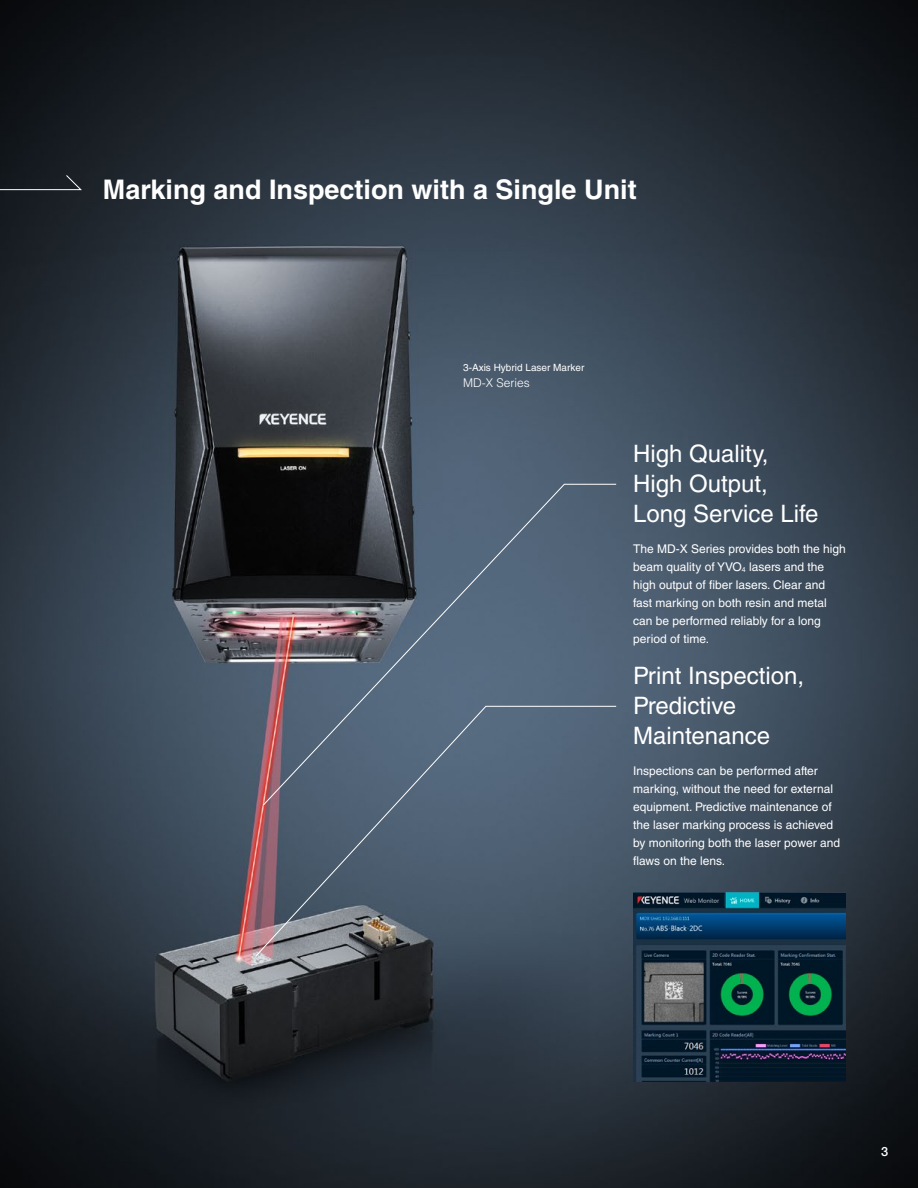
<style>
.page{position:relative;width:918px;height:1188px;background:#fff}
.page>*{position:absolute;margin:0;border:0;box-sizing:border-box;transform-origin:0 0}
.t1{font:700 27px "Helvetica LT Std";color:#fff}
.t2{font:24px/30px "Helvetica LT Std";color:#fff}
.t3{font:500 12.75px "Helvetica Neue LT Std";color:#fff}
.t4{font:12px/18px "Helvetica LT Std";color:#fff}
.t5{font:300 12px "Helvetica LT Std";color:#fff}
.t6{font:10.05px "Helvetica LT Std";color:#fff}
.s1{font-size:7.05px}
</style>
<div class="page">
<img style="left:1px;top:0;width:917px;height:1188px">
<img style="left:0;top:0;width:1px;height:1188px">
<svg style="left:263px;top:484px;width:354px;height:222px;background:#4e5868"></svg>
<svg style="left:255px;top:706px;width:362px;height:251px;background:#566273"></svg>
<svg style="left:0;top:174px;width:83px;height:16px"></svg>
<img style="left:633px;top:893px;width:213px;height:188px">
<h1 class="t1" style="left:103px;top:173px;width:535px">Marking and Inspection with a Single Unit</h1>
<p class="t6" style="left:463px;top:362px;width:123px">3-Axis Hybrid Laser Marker</p>
<p class="t5" style="left:463px;top:375px;width:68px">MD-X Series</p>
<h2 class="t2" style="left:633px;top:438px;width:187px">High Quality,<br>High Output,<br>Long Service Life</h2>
<p class="t4" style="left:633px;top:540px;width:214px">The MD-X Series provides both the high beam quality of YVO<span class="s1">4</span> lasers and the high output of fiber lasers. Clear and fast marking on both resin and metal can be performed reliably for a long period of time.</p>
<h2 class="t2" style="left:633px;top:661px;width:173px">Print Inspection,<br>Predictive<br>Maintenance</h2>
<p class="t4" style="left:633px;top:762px;width:208px">Inspections can be performed after marking, without the need for external equipment. Predictive maintenance of the laser marking process is achieved by monitoring both the laser power and flaws on the lens.</p>
<p class="t3" style="left:881px;top:1144px;width:9px">3</p>
</div>
